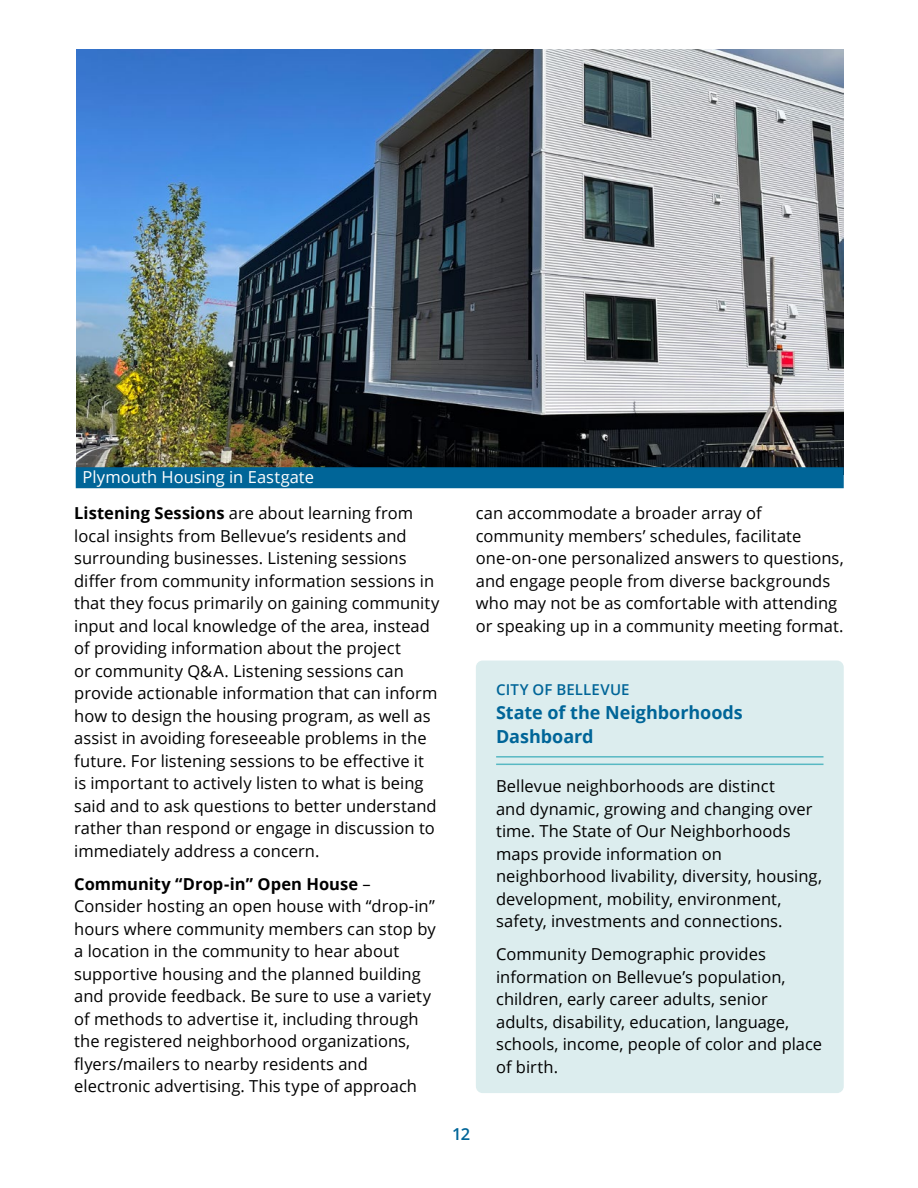
<style>
.page{position:relative;width:918px;height:1188px;background:#fff}
.page>*{position:absolute;margin:0;border:0;box-sizing:border-box;transform-origin:0 0}
.H4{font:700 18px/24px "Open Sans";color:#006598}
.P1{font:16.5px/22.5px "Open Sans";color:#000}
.Photo_caption{font:16.5px "Open Sans";color:#fff}
.t1{font:600 16.5px "Open Sans";color:#006598}
.H4-2{font:600 15px "Open Sans";letter-spacing:.005em;color:#006598}
.s1{font-weight:700}
</style>
<div class="page">
<img style="left:76px;top:50px;width:768px;height:417px">
<div style="left:476px;top:661px;width:368px;height:432px;background:#dcedee;border-radius:7px"></div>
<hr style="left:496px;top:756px;width:328px;height:2px;background:#57b9c3">
<hr style="left:496px;top:764px;width:328px;height:1px;background:#57b9c3">
<div style="left:76px;top:467px;width:768px;height:21px;background:#006598"></div>
<p class="Photo_caption" style="left:82px;top:466px;width:233px">Plymouth Housing in Eastgate</p>
<p class="P1" style="left:74px;top:501px;width:367px"><span class="s1">Listening Sessions</span> are about learning from local insights from Bellevue’s residents and surrounding businesses. Listening sessions differ from community information sessions in that they focus primarily on gaining community input and local knowledge of the area, instead of providing information about the project<br>or community Q&amp;A. Listening sessions can provide actionable information that can inform how to design the housing program, as well as assist in avoiding foreseeable problems in the future. For listening sessions to be effective it is important to actively listen to what is being said and to ask questions to better understand rather than respond or engage in discussion to immediately address a concern.</p>
<p class="P1" style="left:74px;top:872px;width:363px"><span class="s1">Community “Drop-in” Open House</span> – Consider hosting an open house with “drop-in” hours where community members can stop by a location in the community to hear about supportive housing and the planned building and provide feedback. Be sure to use a variety of methods to advertise it, including through the registered neighborhood organizations, flyers/mailers to nearby residents and electronic advertising. This type of approach</p>
<p class="P1" style="left:476px;top:501px;width:369px">can accommodate a broader array of community members’ schedules, facilitate one-on-one personalized answers to questions, and engage people from diverse backgrounds who may not be as comfortable with attending or speaking up in a community meeting format.</p>
<p class="t1" style="left:452px;top:1123px;width:19px">12</p>
<h2 class="H4-2" style="left:496px;top:679px;width:135px">CITY OF BELLEVUE</h2>
<h2 class="H4" style="left:496px;top:700px;width:248px">State of the Neighborhoods<br>Dashboard</h2>
<p class="P1" style="left:496px;top:774px;width:327px">Bellevue neighborhoods are distinct<br>and dynamic, growing and changing over time. The State of Our Neighborhoods maps provide information on neighborhood livability, diversity, housing, development, mobility, environment, safety, investments and connections.</p>
<p class="P1" style="left:496px;top:943px;width:328px">Community Demographic provides information on Bellevue’s population, children, early career adults, senior adults, disability, education, language, schools, income, people of color and place of birth.</p>
</div>
